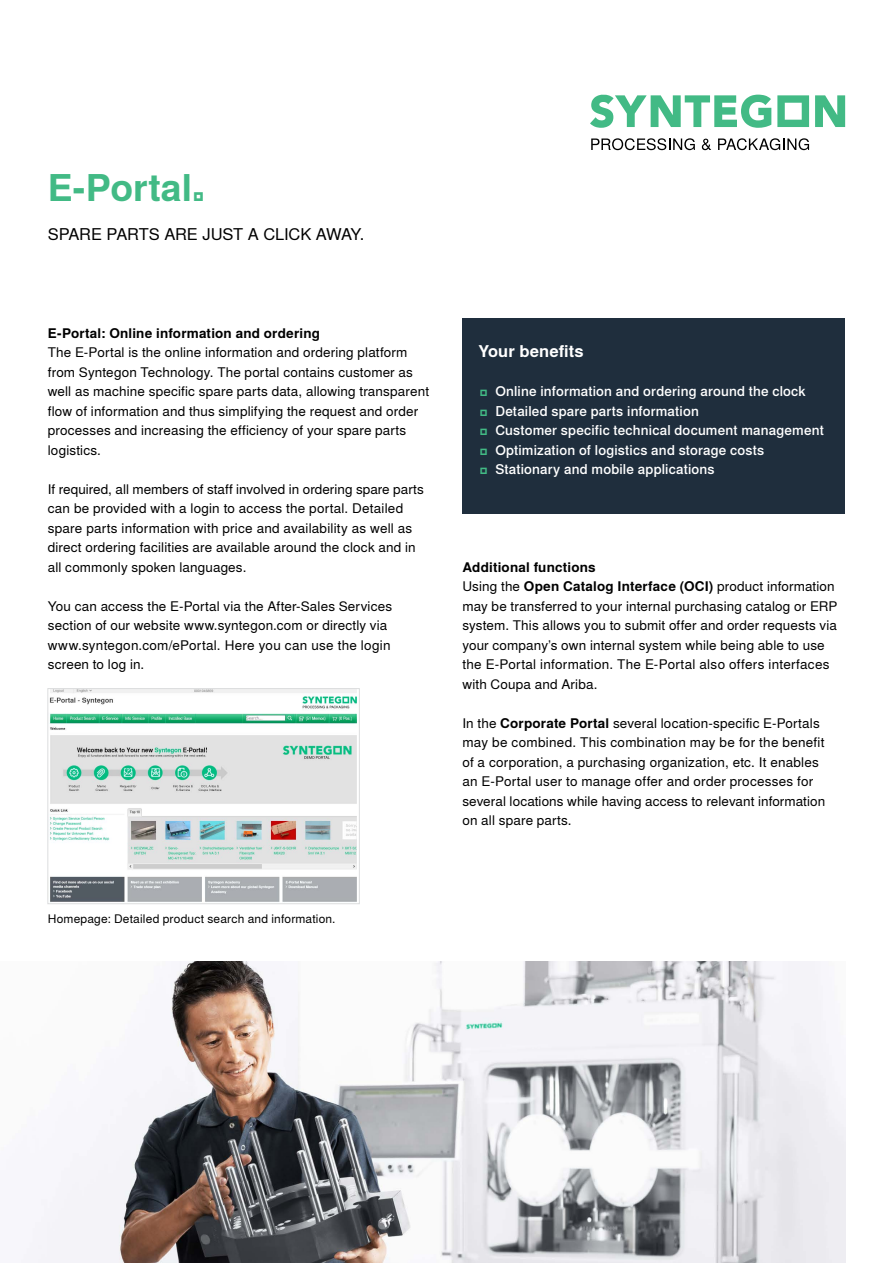
<style>
.page{position:relative;width:893px;height:1263px;background:#fff}
.page>*{position:absolute;margin:0;border:0;box-sizing:border-box;transform-origin:0 0}
.Headline{font:700 37.5px "Syntegon";letter-spacing:-.005em;color:#42ba85}
.Subline{font:16.5px "Syntegon";letter-spacing:-.01em;color:#000}
.Headline_Kasten{font:700 16.5px "Syntegon";letter-spacing:.005em;color:#fff}
.Fliesstext{font:13.5px/19.5px "Syntegon";letter-spacing:.01em;color:#000}
.t1{font:500 13.5px "Syntegon";letter-spacing:.01em;color:#fff}
.Fliesstext_bold{font:700 13.5px "Syntegon";letter-spacing:.01em;color:#000}
.BU{font:12px "Syntegon";letter-spacing:.015em;color:#000}
.s1{font-weight:700}
</style>
<div class="page">
<img style="left:21px;top:962px;width:824px;height:301px">
<svg style="left:590px;top:95px;width:181px;height:33px"></svg>
<svg style="left:815px;top:95px;width:30px;height:32px"></svg>
<svg style="left:777px;top:95px;width:32px;height:32px"></svg>
<svg style="left:591px;top:138px;width:104px;height:12px"></svg>
<svg style="left:702px;top:139px;width:9px;height:11px"></svg>
<svg style="left:718px;top:138px;width:91px;height:12px"></svg>
<div style="left:462px;top:318px;width:383px;height:195px;background:#1f2e3d"></div>
<img style="left:50px;top:690px;width:307px;height:212px">
<div style="left:48px;top:688px;width:312px;height:216px;border:1px solid #dcddde"></div>
<p class="Headline" style="left:48px;top:160px;width:159px">E-Portal.</p>
<p class="Subline" style="left:48px;top:222px;width:318px">SPARE PARTS ARE JUST A CLICK AWAY.</p>
<p class="Fliesstext_bold" style="left:48px;top:323px;width:274px">E-Portal: Online information and ordering</p>
<p class="Fliesstext" style="left:48px;top:342px;width:383px">The E-Portal is the online information and ordering platform from Syntegon Technology. The portal contains customer as well as machine specific spare parts data, allowing transparent flow of information and thus simplifying the request and order processes and increasing the efficiency of your spare parts logistics.</p>
<p class="Fliesstext" style="left:48px;top:478px;width:377px">If required, all members of staff involved in ordering spare parts can be provided with a login to access the portal. Detailed spare parts information with price and availability as well as direct ordering facilities are available around the clock and in all commonly spoken languages.</p>
<p class="Fliesstext" style="left:48px;top:595px;width:346px">You can access the E-Portal via the After-Sales Services section of our website www.syntegon.com or directly via www.syntegon.com/ePortal. Here you can use the login screen to log in.</p>
<p class="Headline_Kasten" style="left:478px;top:339px;width:107px">Your benefits</p>
<p class="t1" style="left:495px;top:381px;width:312px">Online information and ordering around the clock</p>
<p class="t1" style="left:495px;top:401px;width:205px">Detailed spare parts information</p>
<p class="t1" style="left:495px;top:420px;width:330px">Customer specific technical document management</p>
<p class="t1" style="left:495px;top:440px;width:270px">Optimization of logistics and storage costs</p>
<p class="t1" style="left:495px;top:459px;width:221px">Stationary and mobile applications</p>
<p class="Fliesstext_bold" style="left:462px;top:557px;width:135px">Additional functions</p>
<p class="Fliesstext" style="left:462px;top:576px;width:377px">Using the <span class="s1">Open Catalog Interface (OCI)</span> product information may be transferred to your internal purchasing catalog or ERP system. This allows you to submit offer and order requests via your company’s own internal system while being able to use the E-Portal information. The E-Portal also offers interfaces with Coupa and Ariba.</p>
<p class="Fliesstext" style="left:462px;top:712px;width:364px">In the <span class="s1">Corporate Portal</span> several location-specific E-Portals may be combined. This combination may be for the benefit of a corporation, a purchasing organization, etc. It enables an E-Portal user to manage offer and order processes for several locations while having access to relevant information on all spare parts.</p>
<p class="BU" style="left:48px;top:909px;width:289px">Homepage: Detailed product search and information.</p>
</div>
